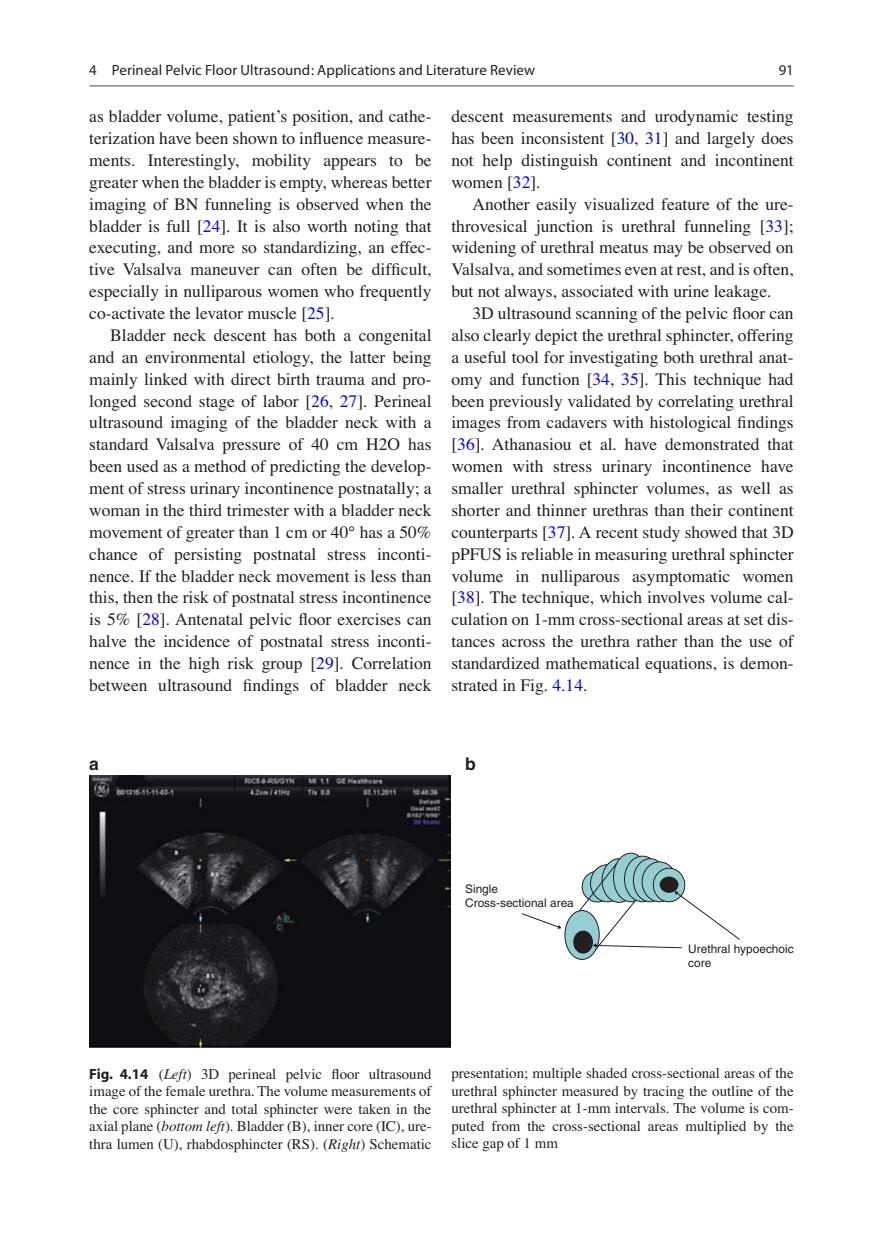
<style>
.page{position:relative;width:883px;height:1260px;background:#fff}
.page>*{position:absolute;margin:0;border:0;box-sizing:border-box;transform-origin:0 0}
.t1{font:17.5px/21.9px "Lmvfnj Times";color:#231f20;text-align:justify}
.t2{font:700 17.5px "Wmfpxc Helvetica";color:#231f20}
.t3{font:14.88px/17.5px "Lmvfnj Times";color:#231f20;text-align:justify}
.t4{font:14.88px "Xssyhg Myriad";letter-spacing:.005em;color:#231f20}
.t5{font:14.88px "Pknvhx Myriad";color:#231f20}
.t6{font:11.9px/14.2px "Bskfsx Helvetica";color:#231f20}
.s1{color:#0000fa}
.s2{font-family:"Nxwtgy Myriad";font-weight:700}
.s3{font-family:"Vbfhwd Times";font-style:italic}
</style>
<div class="page">
<svg style="left:602px;top:859px;width:34px;height:43px"></svg>
<div style="left:602px;top:858px;width:34px;height:45px;border:1px solid #231f20;border-radius:50%"></div>
<svg style="left:613px;top:853px;width:35px;height:49px"></svg>
<div style="left:613px;top:853px;width:35px;height:49px;border:1px solid #231f20;border-radius:50%"></div>
<svg style="left:625px;top:856px;width:36px;height:46px"></svg>
<div style="left:624px;top:856px;width:37px;height:46px;border:1px solid #231f20;border-radius:50%"></div>
<svg style="left:633px;top:859px;width:34px;height:43px"></svg>
<div style="left:633px;top:858px;width:34px;height:44px;border:1px solid #231f20;border-radius:50%"></div>
<div style="left:642px;top:861px;width:35px;height:41px;border:1px solid #231f20;border-radius:50%"></div>
<svg style="left:521px;top:913px;width:41px;height:16px"></svg>
<div style="left:565px;top:911px;width:34px;height:48px;background:#97ced1;border-radius:50%"></div>
<div style="left:564px;top:910px;width:36px;height:50px;border:1px solid #231f20;border-radius:50%"></div>
<svg style="left:573px;top:931px;width:20px;height:23px"></svg>
<svg style="left:578px;top:863px;width:162px;height:88px"></svg>
<img style="left:89px;top:776px;width:361px;height:272px">
<hr style="left:89px;top:85px;width:705px;height:2px;background:#939598">
<p class="t4" style="left:89px;top:63px;width:447px">4 Perineal Pelvic Floor Ultrasound: Applications and Literature Review</p>
<p class="t5" style="left:779px;top:63px;width:16px">91</p>
<p class="t1" style="left:89px;top:107px;width:344px">as bladder volume, patient’s position, and cathe&shy;terization have been shown to influence measure&shy;ments. Interestingly, mobility appears to be greater when the bladder is empty, whereas better imaging of BN funneling is observed when the bladder is full [<span class="s1">24</span>]. It is also worth noting that executing, and more so standardizing, an effec&shy;tive Valsalva maneuver can often be difficult, especially in nulliparous women who frequently co-activate the levator muscle [<span class="s1">25</span>].</p>
<p class="t1" style="left:89px;top:326px;width:344px;text-indent:21px">Bladder neck descent has both a congenital and an environmental etiology, the latter being mainly linked with direct birth trauma and pro&shy;longed second stage of labor [<span class="s1">26</span>, <span class="s1">27</span>]. Perineal ultrasound imaging of the bladder neck with a standard Valsalva pressure of 40 cm H2O has been used as a method of predicting the develop&shy;ment of stress urinary incontinence postnatally; a woman in the third trimester with a bladder neck movement of greater than 1 cm or 40° has a 50% chance of persisting postnatal stress inconti&shy;nence. If the bladder neck movement is less than this, then the risk of postnatal stress incontinence is 5% [<span class="s1">28</span>]. Antenatal pelvic floor exercises can halve the incidence of postnatal stress inconti&shy;nence in the high risk group [<span class="s1">29</span>]. Correlation between ultrasound findings of bladder neck</p>
<p class="t1" style="left:451px;top:107px;width:344px">descent measurements and urodynamic testing has been inconsistent [<span class="s1">30</span>, <span class="s1">31</span>] and largely does not help distinguish continent and incontinent women [<span class="s1">32</span>].</p>
<p class="t1" style="left:451px;top:194px;width:344px;text-indent:21px">Another easily visualized feature of the ure&shy;throvesical junction is urethral funneling [<span class="s1">33</span>]; widening of urethral meatus may be observed on Valsalva, and sometimes even at rest, and is often, but not always, associated with urine leakage.</p>
<p class="t1" style="left:451px;top:304px;width:344px;text-indent:21px">3D ultrasound scanning of the pelvic floor can also clearly depict the urethral sphincter, offering a useful tool for investigating both urethral anat&shy;omy and function [<span class="s1">34</span>, <span class="s1">35</span>]. This technique had been previously validated by correlating urethral images from cadavers with histological findings [<span class="s1">36</span>]. Athanasiou et al. have demonstrated that women with stress urinary incontinence have smaller urethral sphincter volumes, as well as shorter and thinner urethras than their continent counterparts [<span class="s1">37</span>]. A recent study showed that 3D pPFUS is reliable in measuring urethral sphincter volume in nulliparous asymptomatic women [<span class="s1">38</span>]. The technique, which involves volume cal&shy;culation on 1-mm cross-sectional areas at set dis&shy;tances across the urethra rather than the use of standardized mathematical equations, is demon&shy;strated in Fig. <span class="s1">4.14</span>.</p>
<p class="t2" style="left:89px;top:753px;width:11px">a</p>
<p class="t2" style="left:465px;top:753px;width:12px">b</p>
<p class="t6" style="left:465px;top:882px;width:110px">Single<br>Cross-sectional area</p>
<p class="t6" style="left:688px;top:941px;width:107px">Urethral hypoechoic core</p>
<p class="t3" style="left:89px;top:1066px;width:344px"><span class="s2">Fig. 4.14</span> (<span class="s3">Left</span>) 3D perineal pelvic floor ultrasound image of the female urethra. The volume measurements of the core sphincter and total sphincter were taken in the axial plane (<span class="s3">bottom left</span>). Bladder (B), inner core (IC), ure&shy;thra lumen (U), rhabdosphincter (RS). (<span class="s3">Right</span>) Schematic</p>
<p class="t3" style="left:451px;top:1066px;width:344px">presentation; multiple shaded cross-sectional areas of the urethral sphincter measured by tracing the outline of the urethral sphincter at 1-mm intervals. The volume is com&shy;puted from the cross-sectional areas multiplied by the slice gap of 1 mm</p>
</div>
